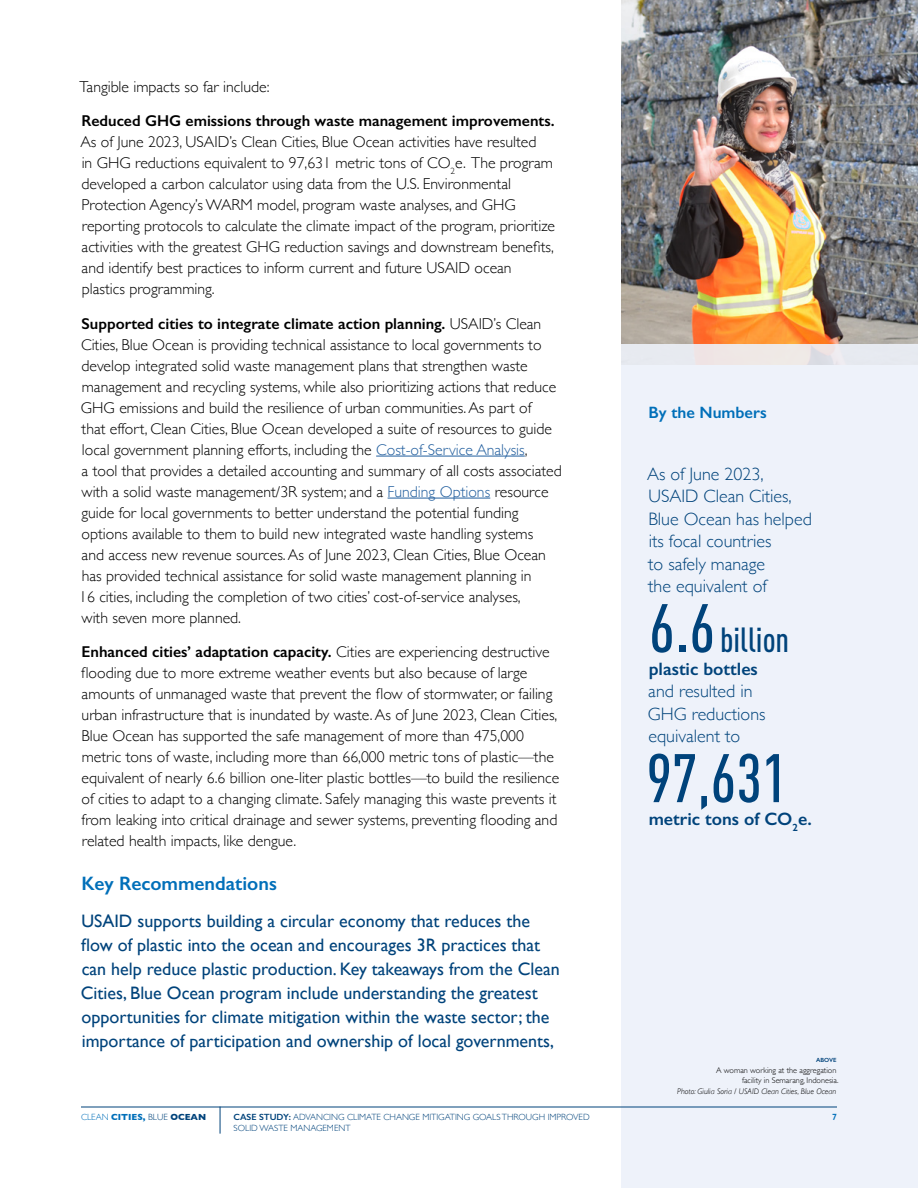
<style>
.page{position:relative;width:918px;height:1188px;background:#fff}
.page>*{position:absolute;margin:0;border:0;box-sizing:border-box;transform-origin:0 0}
.quote{font:500 condensed 67.5px "DINOT";color:#00437b}
.quote-2{font:500 condensed 34.5px "DINOT";color:#00437b}
.body_text{font:600 19.5px "Gill Sans";color:#006fb9}
.intro_paragraph{font:18px/24px "Gill Sans";color:#00437b}
.quote-3{font:300 18px/22.5px "Gill Sans";color:#00437b}
.quote-4{font:600 18px "Gill Sans";color:#00437b}
.section_header{font:600 16.5px "Gill Sans";color:#006fb9}
.body_text-2{font:300 15.75px/21px "Gill Sans";color:#000}
.t1{font:300 9px "Gill Sans";color:#00437b}
.t2{font:700 9px "Gill Sans";color:#006fb9}
.t3{font:600 9px "Gill Sans";color:#006fb9}
.body_text-3{font:300 8.25px/10.5px "Gill Sans";color:#000;text-align:right}
.body_text-4{font:600 6px "Gill Sans";color:#00437b}
.s1{font-weight:600}
.s2{color:#215e9e}
.s3{font-size:67.5px}
.s4{font-size:61.5px}
.s5{font-style:italic}
.s6{font-weight:300}
.s7{font-weight:300;color:#00437b}
.s8{color:#00437b}
</style>
<div class="page">
<div style="left:621px;top:0;width:297px;height:1188px;background:#eef2fa"></div>
<hr style="left:81px;top:1107px;width:756px;height:1px;background:#00437b">
<svg style="left:220px;top:1107px;width:1px;height:27px"></svg>
<hr style="left:376px;top:456px;width:149px;height:1px;background:#215e9e">
<hr style="left:388px;top:498px;width:102px;height:1px;background:#215e9e">
<img style="left:621px;top:0;width:297px;height:344px">
<div style="left:621px;top:344px;width:297px;height:41px;background:linear-gradient(to bottom,#e9e5e6,#eff4fe)"></div>
<p class="body_text-2" style="left:80px;top:75px;width:191px">Tangible impacts so far include:</p>
<p class="body_text-2" style="left:80px;top:110px;width:476px"><span class="s1">Reduced GHG emissions through waste management improvements.<br></span>As of June 2023, USAID’s Clean Cities, Blue Ocean activities have resulted<br>in GHG reductions equivalent to 97,631 metric tons of CO<sub>2</sub>e. The program developed a carbon calculator using data from the U.S. Environmental Protection Agency’s WARM model, program waste analyses, and GHG reporting protocols to calculate the climate impact of the program, prioritize activities with the greatest GHG reduction savings and downstream benefits, and identify best practices to inform current and future USAID ocean plastics programming.</p>
<p class="body_text-2" style="left:79px;top:312px;width:484px"><span class="s1">Supported cities to integrate climate action planning.</span> USAID’s Clean Cities, Blue Ocean is providing technical assistance to local governments to develop integrated solid waste management plans that strengthen waste management and recycling systems, while also prioritizing actions that reduce GHG emissions and build the resilience of urban communities. As part of<br>that effort, Clean Cities, Blue Ocean developed a suite of resources to guide local government planning efforts, including the <span class="s2">Cost-of-Service Analysis</span>,<br>a tool that provides a detailed accounting and summary of all costs associated with a solid waste management/3R system; and a <span class="s2">Funding Options</span> resource guide for local governments to better understand the potential funding options available to them to build new integrated waste handling systems<br>and access new revenue sources. As of June 2023, Clean Cities, Blue Ocean has provided technical assistance for solid waste management planning in<br>16 cities, including the completion of two cities’ cost-of-service analyses,<br>with seven more planned.</p>
<p class="body_text-2" style="left:81px;top:641px;width:480px"><span class="s1">Enhanced cities’ adaptation capacity.</span> Cities are experiencing destructive flooding due to more extreme weather events but also because of large amounts of unmanaged waste that prevent the flow of stormwater, or failing urban infrastructure that is inundated by waste. As of June 2023, Clean Cities, Blue Ocean has supported the safe management of more than 475,000 metric tons of waste, including more than 66,000 metric tons of plastic—the equivalent of nearly 6.6 billion one-liter plastic bottles—to build the resilience of cities to adapt to a changing climate. Safely managing this waste prevents it from leaking into critical drainage and sewer systems, preventing flooding and related health impacts, like dengue.</p>
<p class="body_text" style="left:82px;top:871px;width:197px">Key Recommendations</p>
<p class="intro_paragraph" style="left:81px;top:909px;width:480px">USAID supports building a circular economy that reduces the flow of plastic into the ocean and encourages 3R practices that can help reduce plastic production. Key takeaways from the Clean Cities, Blue Ocean program include understanding the greatest opportunities for climate mitigation within the waste sector; the importance of participation and ownership of local governments,</p>
<p class="section_header" style="left:649px;top:403px;width:120px">By the Numbers</p>
<p class="quote-3" style="left:647px;top:462px;width:166px">As of June 2023,<br>USAID Clean Cities,<br>Blue Ocean has helped its focal countries<br>to safely manage<br>the equivalent of</p>
<p class="quote-2" style="left:649px;top:619px;width:142px"><span class="s3">6.6</span>billion</p>
<p class="quote-3" style="left:648px;top:657px;width:119px"><span class="s1">plastic bottles </span>and resulted in<br>GHG reductions equivalent to</p>
<p class="quote" style="left:646px;top:738px;width:143px">97<span class="s4">,</span>631</p>
<p class="quote-4" style="left:649px;top:808px;width:165px">metric tons of CO<sub>2</sub>e.</p>
<p class="body_text-4" style="left:816px;top:1057px;width:22px">ABOVE</p>
<p class="body_text-3" style="left:677px;top:1064px;width:163px">A woman working at the aggregation<br>facility in Semarang, Indonesia.<br><span class="s5">Photo: Giulia Soria / USAID Clean Cities, Blue Ocean</span></p>
<p class="t2" style="left:81px;top:1110px;width:127px"><span class="s6">CLEAN</span> CITIES, <span class="s7">BLUE</span> <span class="s8">OCEAN</span></p>
<p class="t1" style="left:234px;top:1110px;width:358px"><span class="s1">CASE STUDY:</span> ADVANCING CLIMATE CHANGE MITIGATING GOALS THROUGH IMPROVED</p>
<p class="t3" style="left:832px;top:1112px;width:6px">7</p>
<p class="t1" style="left:234px;top:1121px;width:118px">SOLID WASTE MANAGEMENT</p>
</div>
